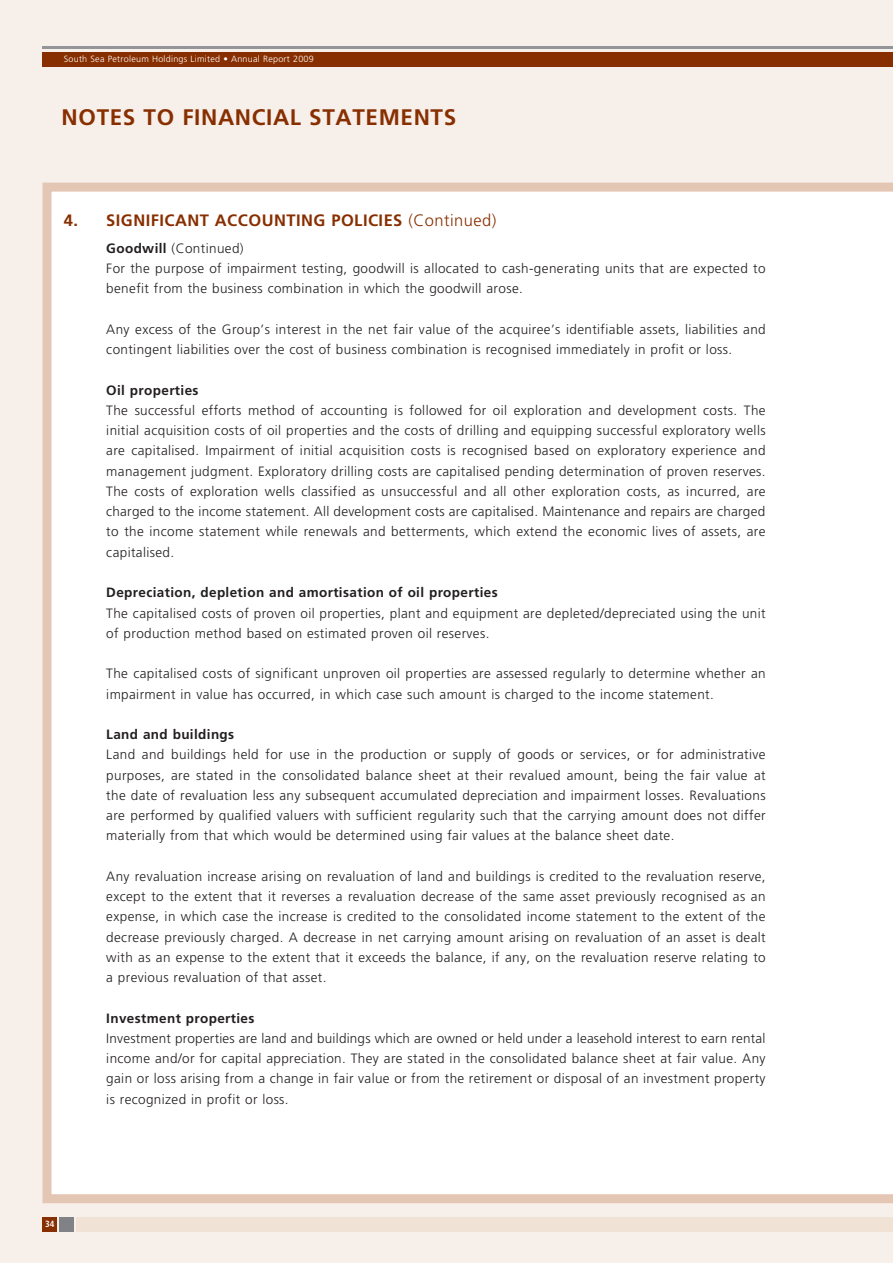
<style>
.page{position:relative;width:893px;height:1263px;background:#f7efe9}
.page>*{position:absolute;margin:0;border:0;box-sizing:border-box;transform-origin:0 0}
.t1{font:700 22.5px "Frutiger LT Std";letter-spacing:.03em;color:#882f01}
.t2{font:700 16.5px "Frutiger LT Std";letter-spacing:.03em;color:#882f01}
.t3{font:300 13.5px/20.2px "Frutiger LT Std";letter-spacing:.03em;color:#231f20}
.t4{font:700 13.5px "Frutiger LT Std";letter-spacing:.03em;color:#231f20}
.t5{font:300 9px "Frutiger LT Std";letter-spacing:.03em;color:#fff}
.t6{font:700 condensed 9px "Frutiger LT Std";color:#fff}
.s1{font-weight:300}
.s2{font-weight:700}
</style>
<div class="page">
<div style="left:43px;top:183px;width:850px;height:1020px;background:#fff"></div>
<div style="left:43px;top:52px;width:850px;height:14px;background:#882f01"></div>
<hr style="left:43px;top:47px;width:850px;height:2px;background:#939598">
<div style="left:77px;top:1217px;width:816px;height:14px;background:#f1e2d6"></div>
<div style="left:43px;top:1217px;width:14px;height:14px;background:#882f01"></div>
<div style="left:60px;top:1217px;width:14px;height:14px;background:#808285"></div>
<p class="t5" style="left:64px;top:54px;width:252px">South Sea Petroleum Holdings Limited • Annual Report 2009</p>
<h1 class="t1" style="left:62px;top:104px;width:396px">Notes to Fi nancial Statements</h1>
<p class="t2" style="left:64px;top:211px;width:124px">4. SIGNIFICANT</p>
<p class="t2" style="left:215px;top:211px;width:283px">ACCOUNTING POLICIES <span class="s1">(Continued)</span></p>
<p class="t3" style="left:106px;top:238px;width:661px"><span class="s2">Goodwill</span> (Continued)<br>For the purpose of impairment testing, goodwill is allocated to cash-generating units that are expected to benefit from the business combination in which the goodwill arose.</p>
<p class="t3" style="left:106px;top:319px;width:661px">Any excess of the Group’s interest in the net fair value of the acquiree’s identifiable assets, liabilities and contingent liabilities over the cost of business combination is recognised immediately in profit or loss.</p>
<p class="t4" style="left:106px;top:382px;width:94px">Oil properties</p>
<p class="t3" style="left:106px;top:400px;width:661px;text-align:justify">The successful efforts method of accounting is followed for oil exploration and development costs. The initial acquisition costs of oil properties and the costs of drilling and equipping successful exploratory wells are capitalised. Impairment of initial acquisition costs is recognised based on exploratory experience and management judgment. Exploratory drilling costs are capitalised pending determination of proven reserves.<br>The costs of exploration wells classified as unsuccessful and all other exploration costs, as incurred, are charged to the income statement. All development costs are capitalised. Maintenance and repairs are charged to the income statement while renewals and betterments, which extend the economic lives of assets, are capitalised.</p>
<p class="t4" style="left:106px;top:585px;width:393px">Depreciation, depletion and amortisation of oil properties</p>
<p class="t3" style="left:106px;top:603px;width:661px">The capitalised costs of proven oil properties, plant and equipment are depleted/depreciated using the unit of production method based on estimated proven oil reserves.</p>
<p class="t3" style="left:106px;top:664px;width:661px">The capitalised costs of significant unproven oil properties are assessed regularly to determine whether an impairment in value has occurred, in which case such amount is charged to the income statement.</p>
<p class="t4" style="left:106px;top:726px;width:129px">Land and buildings</p>
<p class="t3" style="left:106px;top:745px;width:661px;text-align:justify">Land and buildings held for use in the production or supply of goods or services, or for administrative purposes, are stated in the consolidated balance sheet at their revalued amount, being the fair value at the date of revaluation less any subsequent accumulated depreciation and impairment losses. Revaluations are performed by qualified valuers with sufficient regularity such that the carrying amount does not differ materially from that which would be determined using fair values at the balance sheet date.</p>
<p class="t3" style="left:106px;top:866px;width:661px;text-align:justify">Any revaluation increase arising on revaluation of land and buildings is credited to the revaluation reserve, except to the extent that it reverses a revaluation decrease of the same asset previously recognised as an expense, in which case the increase is credited to the consolidated income statement to the extent of the decrease previously charged. A decrease in net carrying amount arising on revaluation of an asset is dealt with as an expense to the extent that it exceeds the balance, if any, on the revaluation reserve relating to a previous revaluation of that asset.</p>
<p class="t4" style="left:106px;top:1010px;width:150px">Investment properties</p>
<p class="t3" style="left:106px;top:1028px;width:661px;text-align:justify">Investment properties are land and buildings which are owned or held under a leasehold interest to earn rental income and/or for capital appreciation. They are stated in the consolidated balance sheet at fair value. Any gain or loss arising from a change in fair value or from the retirement or disposal of an investment property is recognized in profit or loss.</p>
<p class="t6" style="left:45px;top:1218px;width:11px">34</p>
</div>
